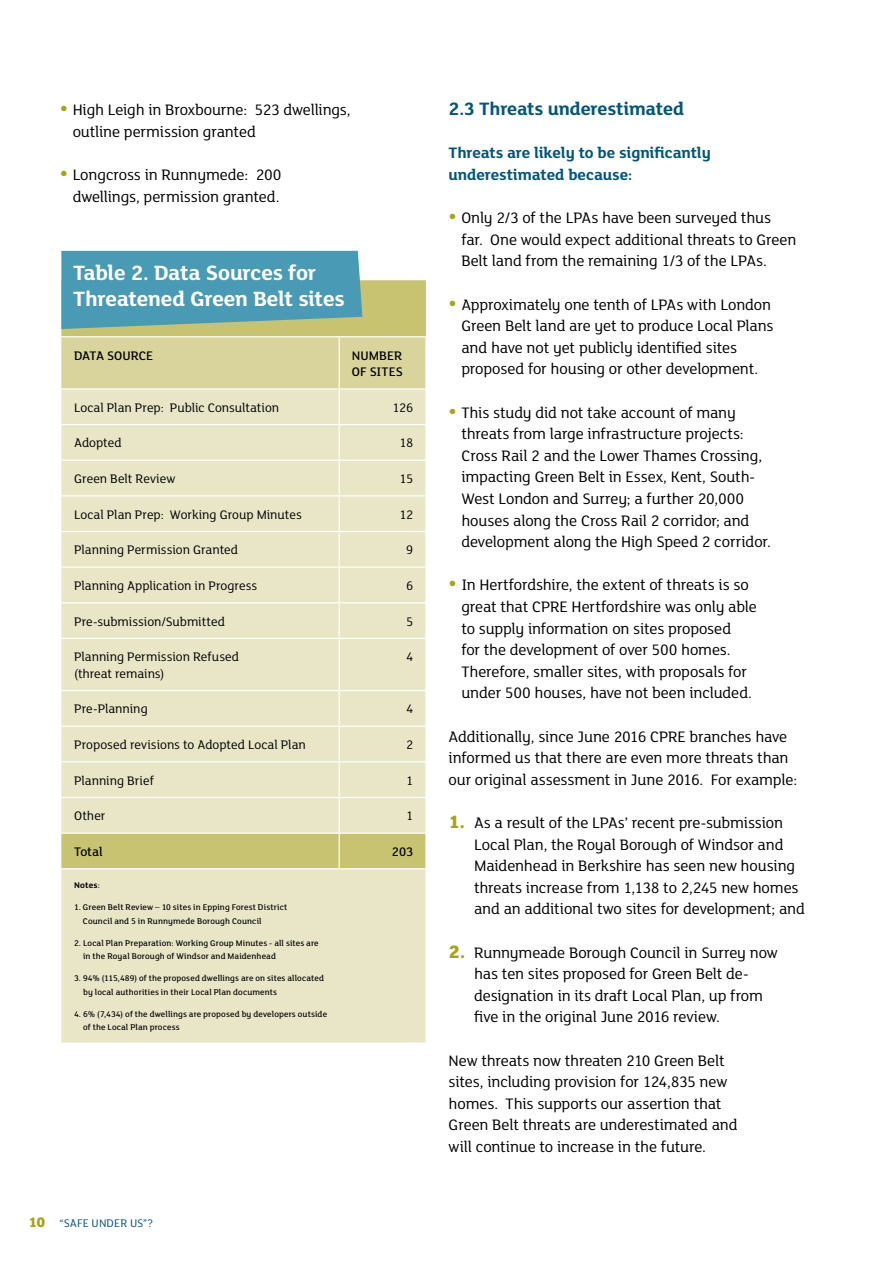
<style>
.page{position:relative;width:893px;height:1263px;background:#fff}
.page>*{position:absolute;margin:0;border:0;box-sizing:border-box;transform-origin:0 0}
.t1{font:700 22.5px/25.5px "FS Lola";letter-spacing:-.01em;color:#fff}
.t2{font:700 19.5px "FS Lola";letter-spacing:-.01em;color:#00567e}
.t3{font:16.5px/21.6px "FS Lola";letter-spacing:-.01em;color:#000}
.t4{font:700 16.5px/21.6px "FS Lola";letter-spacing:-.01em;color:#00567e}
.t5{font:13.5px/16.5px "FS Lola";color:#000}
.t6{font:500 13.5px/16.5px "FS Lola";color:#000}
.t7{font:12px "FS Lola";letter-spacing:.01em;color:#00567e}
.t8{font:500 9px/13.5px "FS Lola";letter-spacing:.01em;color:#000}
.t9{font:700 9px "FS Lola";letter-spacing:.015em;color:#000}
.s1{font-weight:800;font-size:21px;color:#a9a415}
.s2{font-weight:500}
.s3{font-weight:800;font-size:15px;color:#a9a415}
.s4{font-weight:800;font-size:19.5px;color:#a9a415}
</style>
<div class="page">
<div style="left:61px;top:280px;width:365px;height:56px;background:#c8c371"></div>
<div style="left:61px;top:337px;width:365px;height:51px;background:#d8d49b"></div>
<svg style="left:61px;top:389px;width:365px;height:654px;background:#e7e4c3"></svg>
<hr style="left:339px;top:337px;width:1px;height:51px;background:#fff">
<hr style="left:339px;top:389px;width:1px;height:35px;background:#fff">
<hr style="left:61px;top:424px;width:278px;height:1px;background:#fff">
<hr style="left:339px;top:424px;width:87px;height:1px;background:#fff">
<hr style="left:339px;top:425px;width:1px;height:35px;background:#fff">
<hr style="left:61px;top:460px;width:278px;height:1px;background:#fff">
<hr style="left:339px;top:460px;width:87px;height:1px;background:#fff">
<hr style="left:339px;top:461px;width:1px;height:34px;background:#fff">
<hr style="left:61px;top:495px;width:278px;height:1px;background:#fff">
<hr style="left:339px;top:495px;width:87px;height:1px;background:#fff">
<hr style="left:339px;top:496px;width:1px;height:35px;background:#fff">
<hr style="left:61px;top:531px;width:278px;height:1px;background:#fff">
<hr style="left:339px;top:531px;width:87px;height:1px;background:#fff">
<hr style="left:339px;top:532px;width:1px;height:34px;background:#fff">
<hr style="left:61px;top:566px;width:278px;height:2px;background:#fff">
<hr style="left:339px;top:566px;width:87px;height:2px;background:#fff">
<hr style="left:339px;top:568px;width:1px;height:34px;background:#fff">
<hr style="left:61px;top:602px;width:278px;height:1px;background:#fff">
<hr style="left:339px;top:602px;width:87px;height:1px;background:#fff">
<hr style="left:339px;top:603px;width:1px;height:35px;background:#fff">
<hr style="left:61px;top:638px;width:278px;height:1px;background:#fff">
<hr style="left:339px;top:638px;width:87px;height:1px;background:#fff">
<hr style="left:339px;top:639px;width:1px;height:51px;background:#fff">
<hr style="left:61px;top:690px;width:278px;height:1px;background:#fff">
<hr style="left:339px;top:690px;width:87px;height:1px;background:#fff">
<hr style="left:339px;top:691px;width:1px;height:35px;background:#fff">
<hr style="left:61px;top:726px;width:278px;height:1px;background:#fff">
<hr style="left:339px;top:726px;width:87px;height:1px;background:#fff">
<hr style="left:339px;top:727px;width:1px;height:34px;background:#fff">
<hr style="left:61px;top:761px;width:278px;height:1px;background:#fff">
<hr style="left:339px;top:761px;width:87px;height:1px;background:#fff">
<hr style="left:339px;top:762px;width:1px;height:35px;background:#fff">
<hr style="left:61px;top:797px;width:278px;height:1px;background:#fff">
<hr style="left:339px;top:797px;width:87px;height:1px;background:#fff">
<hr style="left:339px;top:798px;width:1px;height:34px;background:#fff">
<hr style="left:61px;top:832px;width:278px;height:2px;background:#fff">
<hr style="left:339px;top:832px;width:87px;height:2px;background:#fff">
<hr style="left:339px;top:834px;width:1px;height:34px;background:#fff">
<hr style="left:61px;top:868px;width:278px;height:1px;background:#fff">
<hr style="left:339px;top:868px;width:87px;height:1px;background:#fff">
<svg style="left:61px;top:251px;width:301px;height:78px;background:#539daf"></svg>
<p class="t3" style="left:73px;top:98px;width:280px;text-indent:-13px"><span class="s1">•</span> High Leigh in Broxbourne: 523 dwellings, outline permission granted</p>
<p class="t3" style="left:60px;top:163px;width:223px;text-align:right"><span class="s1">•</span> Longcross in Runnymede: 200 dwellings, permission granted.</p>
<h1 class="t1" style="left:73px;top:259px;width:273px">Table 2. Data Sources for<br>Threatened Green Belt sites</h1>
<p class="t6" style="left:74px;top:347px;width:81px">DATA SOURCE</p>
<p class="t6" style="left:352px;top:347px;width:52px">NUMBER<br>OF SITES</p>
<p class="t5" style="left:74px;top:399px;width:207px">Local Plan Prep: Public Consultation</p>
<p class="t5" style="left:393px;top:399px;width:22px">126</p>
<p class="t5" style="left:74px;top:434px;width:49px">Adopted</p>
<p class="t5" style="left:399px;top:434px;width:15px">18</p>
<p class="t5" style="left:74px;top:470px;width:103px">Green Belt Review</p>
<p class="t5" style="left:399px;top:470px;width:15px">15</p>
<p class="t5" style="left:74px;top:505px;width:229px">Local Plan Prep: Working Group Minutes</p>
<p class="t5" style="left:399px;top:505px;width:15px">12</p>
<p class="t5" style="left:74px;top:541px;width:166px">Planning Permission Granted</p>
<p class="t5" style="left:406px;top:541px;width:9px">9</p>
<p class="t5" style="left:74px;top:577px;width:184px">Planning Application in Progress</p>
<p class="t5" style="left:406px;top:577px;width:9px">6</p>
<p class="t5" style="left:74px;top:612px;width:152px">Pre-submission/Submitted</p>
<p class="t5" style="left:406px;top:612px;width:9px">5</p>
<p class="t5" style="left:74px;top:648px;width:166px">Planning Permission Refused (threat remains)</p>
<p class="t5" style="left:406px;top:648px;width:9px">4</p>
<p class="t5" style="left:74px;top:700px;width:75px">Pre-Planning</p>
<p class="t5" style="left:406px;top:700px;width:9px">4</p>
<p class="t5" style="left:74px;top:736px;width:233px">Proposed revisions to Adopted Local Plan</p>
<p class="t5" style="left:406px;top:736px;width:9px">2</p>
<p class="t5" style="left:74px;top:771px;width:81px">Planning Brief</p>
<p class="t5" style="left:406px;top:771px;width:9px">1</p>
<p class="t5" style="left:74px;top:807px;width:33px">Other</p>
<p class="t5" style="left:406px;top:807px;width:9px">1</p>
<p class="t6" style="left:74px;top:843px;width:30px">Total</p>
<p class="t6" style="left:392px;top:843px;width:23px">203</p>
<p class="t9" style="left:74px;top:879px;width:27px">Notes<span class="s2">:</span></p>
<p class="t8" style="left:83px;top:900px;width:206px;text-indent:-9px">1. Green Belt Review – 10 sites in Epping Forest District<br>Council and 5 in Runnymede Borough Council</p>
<p class="t8" style="left:83px;top:936px;width:237px;text-indent:-9px">2. Local Plan Preparation: Working Group Minutes - all sites are in the Royal Borough of Windsor and Maidenhead</p>
<p class="t8" style="left:83px;top:971px;width:242px;text-indent:-9px">3. 94% (115,489) of the proposed dwellings are on sites allocated by local authorities in their Local Plan documents</p>
<p class="t8" style="left:83px;top:1007px;width:246px;text-indent:-9px">4. 6% (7,434) of the dwellings are proposed by developers outside of the Local Plan process</p>
<p class="t7" style="left:28px;top:1216px;width:126px"><span class="s3">10</span> “Safe under us”?</p>
<p class="t2" style="left:449px;top:95px;width:237px">2.3 Threats underestimated</p>
<p class="t4" style="left:449px;top:141px;width:264px">Threats are likely to be significantly underestimated because:</p>
<p class="t3" style="left:461px;top:206px;width:336px;text-indent:-13px"><span class="s1">•</span> Only 2/3 of the LPAs have been surveyed thus far. One would expect additional threats to Green<br>Belt land from the remaining 1/3 of the LPAs.</p>
<p class="t3" style="left:461px;top:293px;width:314px;text-indent:-13px"><span class="s1">•</span> Approximately one tenth of LPAs with London Green Belt land are yet to produce Local Plans and have not yet publicly identified sites proposed for housing or other development.</p>
<p class="t3" style="left:461px;top:401px;width:311px;text-indent:-13px"><span class="s1">•</span> This study did not take account of many threats from large infrastructure projects:<br>Cross Rail 2 and the Lower Thames Crossing, impacting Green Belt in Essex, Kent, South-West London and Surrey; a further 20,000 houses along the Cross Rail 2 corridor; and development along the High Speed 2 corridor.</p>
<p class="t3" style="left:461px;top:573px;width:297px;text-indent:-13px"><span class="s1">•</span> In Hertfordshire, the extent of threats is so great that CPRE Hertfordshire was only able to supply information on sites proposed<br>for the development of over 500 homes.<br>Therefore, smaller sites, with proposals for under 500 houses, have not been included.</p>
<p class="t3" style="left:449px;top:725px;width:350px">Additionally, since June 2016 CPRE branches have informed us that there are even more threats than our original assessment in June 2016. For example:</p>
<p class="t3" style="left:474px;top:811px;width:332px;text-indent:-26px"><span class="s4">1.</span> As a result of the LPAs’ recent pre-submission Local Plan, the Royal Borough of Windsor and Maidenhead in Berkshire has seen new housing threats increase from 1,138 to 2,245 new homes and an additional two sites for development; and</p>
<p class="t3" style="left:474px;top:941px;width:305px;text-indent:-26px"><span class="s4">2.</span> Runnymeade Borough Council in Surrey now has ten sites proposed for Green Belt de&shy;designation in its draft Local Plan, up from five in the original June 2016 review.</p>
<p class="t3" style="left:449px;top:1049px;width:290px">New threats now threaten 210 Green Belt sites, including provision for 124,835 new homes. This supports our assertion that Green Belt threats are underestimated and will continue to increase in the future.</p>
</div>
